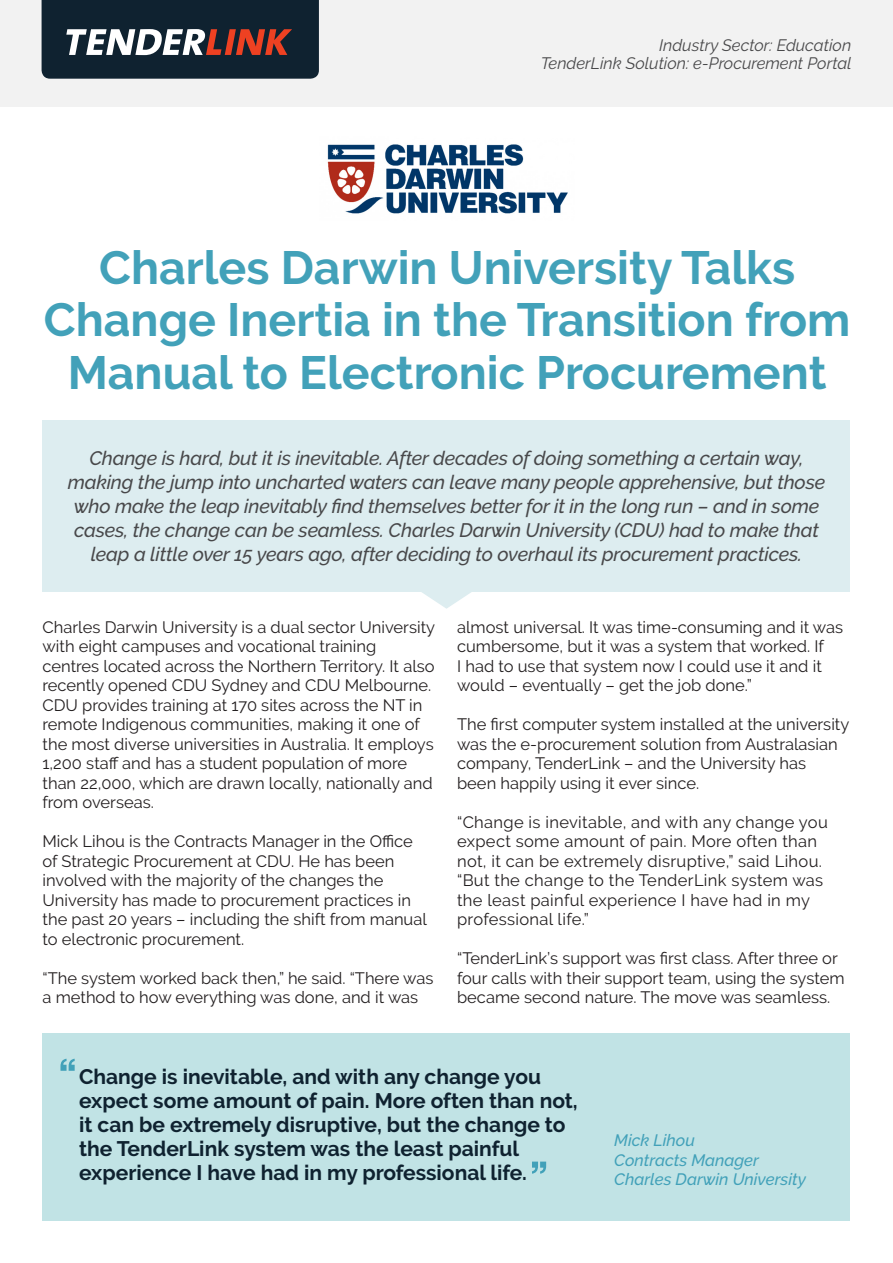
<style>
.page{position:relative;width:893px;height:1263px;background:#fff}
.page>*{position:absolute;margin:0;border:0;box-sizing:border-box;transform-origin:0 0}
.Heading{font:700 46.5px/52.5px "Raleway";color:#42a1b9;text-align:center}
.Pullquote{font:700 21px/24px "Raleway";color:#0f2230}
.Highlight{font:italic 500 19.5px/24px "Raleway";letter-spacing:-.01em;color:#48484a;text-align:center}
.t1{font:16.5px/19.5px "Raleway";color:#231f20}
.t2{font:16.5px/19.5px "Raleway";letter-spacing:.02em;color:#231f20}
.t3{font:italic 16.5px "Raleway";color:#48484a}
.Quoter_name{font:italic 500 16.5px "Raleway";color:#42a1b9}
</style>
<div class="page">
<div style="left:0;top:0;width:893px;height:106px;background:#f2f2f2"></div>
<svg style="left:42px;top:0;width:277px;height:79px;background:#323943"></svg>
<div style="left:43px;top:420px;width:807px;height:171px;background:#ddedf0"></div>
<div style="left:43px;top:1033px;width:807px;height:187px;background:#c1e3e5"></div>
<svg style="left:420px;top:591px;width:53px;height:18px"></svg>
<svg style="left:60px;top:1059px;width:15px;height:12px"></svg>
<svg style="left:532px;top:1161px;width:14px;height:13px"></svg>
<img style="left:327px;top:144px;width:241px;height:70px">
<p class="t3" style="left:659px;top:35px;width:194px">Industry Sector: Education</p>
<p class="t3" style="left:541px;top:53px;width:312px">TenderLink Solution: e-Procurement Portal</p>
<p class="Heading" style="left:44px;top:241px;width:808px">Charles Darwin University Talks<br>Change Inertia in the Transition from<br>Manual to Electronic Procurement</p>
<p class="Highlight" style="left:68px;top:446px;width:759px">Change is hard, but it is inevitable. After decades of doing something a certain way, making the jump into uncharted waters can leave many people apprehensive, but those who make the leap inevitably find themselves better for it in the long run – and in some cases, the change can be seamless. Charles Darwin University (CDU) had to make that leap a little over 15 years ago, after deciding to overhaul its procurement practices.</p>
<p class="t1" style="left:43px;top:617px;width:394px">Charles Darwin University is a dual sector University with eight campuses and vocational training centres located across the Northern Territory. It also recently opened CDU Sydney and CDU Melbourne.<br>CDU provides training at 170 sites across the NT in remote Indigenous communities, making it one of the most diverse universities in Australia. It employs 1,200 staff and has a student population of more than 22,000, which are drawn locally, nationally and from overseas.</p>
<p class="t1" style="left:43px;top:832px;width:386px">Mick Lihou is the Contracts Manager in the Office of Strategic Procurement at CDU. He has been involved with the majority of the changes the University has made to procurement practices in the past 20 years – including the shift from manual to electronic procurement.</p>
<p class="t1" style="left:43px;top:968px;width:392px">“The system worked back then,” he said. “There was a method to how everything was done, and it was</p>
<p class="t1" style="left:457px;top:617px;width:388px">almost universal. It was time-consuming and it was cumbersome, but it was a system that worked. If<br>I had to use that system now I could use it and it would – eventually – get the job done.”</p>
<p class="t1" style="left:457px;top:715px;width:394px">The first computer system installed at the university was the e-procurement solution from Australasian company, TenderLink – and the University has been happily using it ever since.</p>
<p class="t2" style="left:457px;top:812px;width:372px">“Change is inevitable, and with any change you expect some amount of pain. More often than not, it can be extremely disruptive,” said Lihou. “But the change to the TenderLink system was the least painful experience I have had in my professional life.”</p>
<p class="t1" style="left:457px;top:949px;width:389px">“TenderLink’s support was first class. After three or four calls with their support team, using the system became second nature. The move was seamless.</p>
<p class="Pullquote" style="left:79px;top:1064px;width:500px">Change is inevitable, and with any change you expect some amount of pain. More often than not, it can be extremely disruptive, but the change to the TenderLink system was the least painful experience I have had in my professional life.</p>
<p class="Quoter_name" style="left:614px;top:1131px;width:82px">Mick Lihou</p>
<p class="Quoter_name" style="left:614px;top:1150px;width:146px">Contracts Manager</p>
<p class="Quoter_name" style="left:614px;top:1170px;width:193px">Charles Darwin University</p>
</div>
